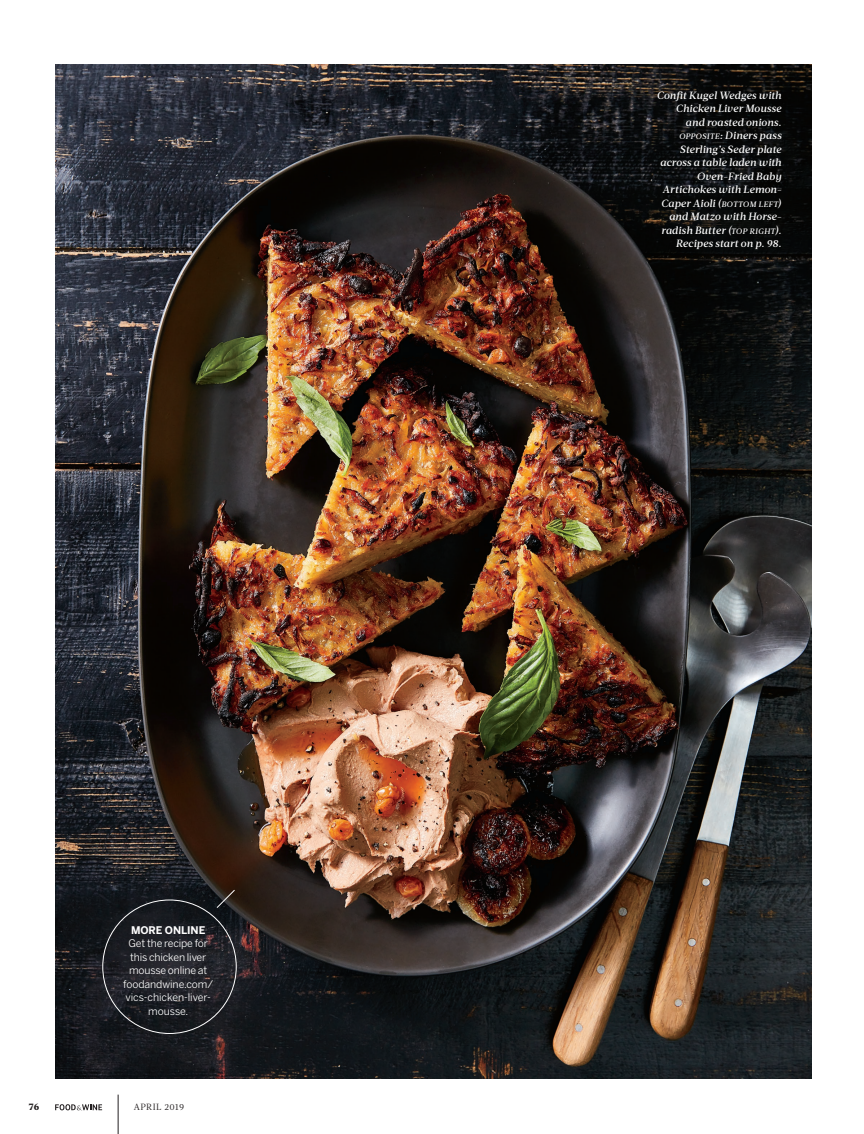
<style>
.page{position:relative;width:864px;height:1134px;background:#fff}
.page>*{position:absolute;margin:0;border:0;box-sizing:border-box;transform-origin:0 0}
.t1{font:italic 500 10.5px/13.5px "Acta";letter-spacing:.005em;color:#fff;text-align:right}
.t2{font:10.5px/13.5px "Benton Sans FB";letter-spacing:-.015em;color:#fff;text-align:center}
.t3{font:700 10.5px "Benton Sans FB";letter-spacing:-.01em;color:#fff}
.t4{font:800 9.75px "Acta";color:#231f20}
.t5{font:9px "Acta";letter-spacing:.045em;color:#231f20}
.s1{font-size:7.8px}
.s2{font-style:inherit}
</style>
<div class="page">
<img style="left:55px;top:65px;width:756px;height:1014px">
<svg style="left:216px;top:889px;width:20px;height:20px"></svg>
<hr style="left:118px;top:1095px;width:1px;height:39px;background:#231f20">
<svg style="left:55px;top:1104px;width:47px;height:6px"></svg>
<p class="t3" style="left:131px;top:924px;width:76px">MORE ONLINE</p>
<p class="t2" style="left:123px;top:937px;width:92px">Get the recipe for this chicken liver mousse online at foodandwine.com/ vics-chicken-liver&shy;mousse.</p>
<p class="t4" style="left:29px;top:1101px;width:12px">76</p>
<p class="t5" style="left:134px;top:1102px;width:52px">APRIL 2019</p>
<p class="t1" style="left:657px;top:88px;width:126px">Confit Kugel Wedges with<br>Chicken Liver Mousse and roasted onions.<br><span class="s1">OPPOSITE</span><span class="s2">:</span> Diners pass<br>Sterling’s Seder plate across a table laden with<br>Oven-Fried Baby<br>Artichokes with Lemon-<br>Caper Aioli (<span class="s1">BOTTOM LEFT</span>) and Matzo with Horse&shy;radish Butter (<span class="s1">TOP RIGHT</span><span class="s2">)</span>.<br>Recipes start on p. 98.</p>
</div>
